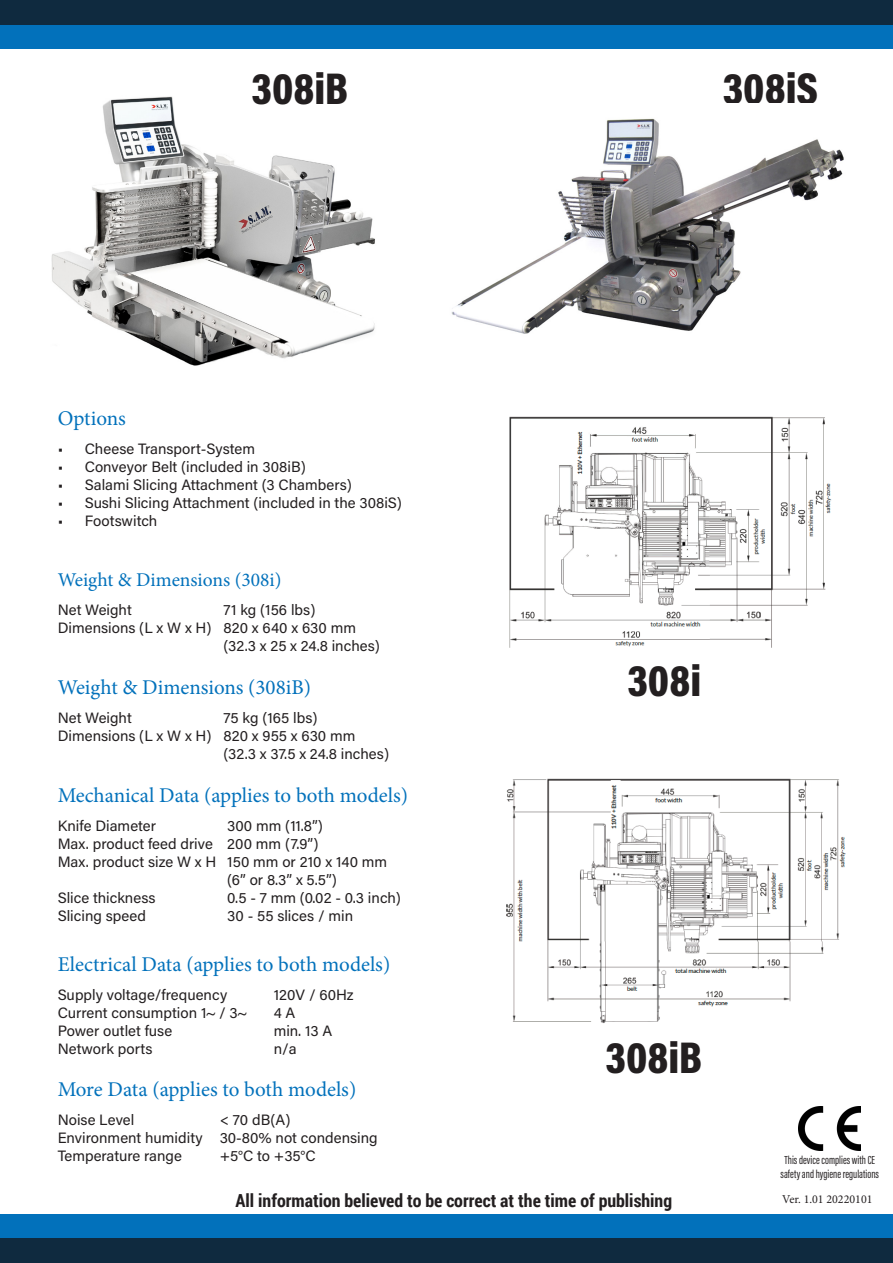
<style>
.page{position:relative;width:893px;height:1263px;background:#fff}
.page>*{position:absolute;margin:0;border:0;box-sizing:border-box;transform-origin:0 0}
.t1{font:45px "Acumin Variable Concept";color:#231f20}
.t2{font:21px "Minion Pro";color:#0271bb}
.t3{font:19.5px "Minion Pro";color:#0271bb}
.t4{font:700 18px "Roboto Condensed";color:#231f20}
.t5{font:15px "Acumin Variable Concept";color:#231f20}
.t6{font:12px "Acumin Variable Concept";color:#231f20}
.t7{font:12px "Minion Pro";color:#231f20}
.s1{font-family:"Helvetica"}
</style>
<div class="page">
<div style="left:0;top:24px;width:893px;height:25px;background:#0271bb"></div>
<div style="left:0;top:1214px;width:893px;height:24px;background:#0271bb"></div>
<div style="left:0;top:0;width:893px;height:24px;background:#0f2a3f"></div>
<div style="left:0;top:1238px;width:893px;height:25px;background:#0f2a3f"></div>
<img style="left:51px;top:96px;width:324px;height:270px">
<img style="left:509px;top:416px;width:323px;height:232px">
<img style="left:506px;top:778px;width:340px;height:245px">
<img style="left:451px;top:118px;width:393px;height:216px">
<img style="left:799px;top:1106px;width:62px;height:44px">
<p class="t1" style="left:251px;top:57px;width:98px">308iB</p>
<p class="t1" style="left:723px;top:57px;width:97px">308iS</p>
<p class="t2" style="left:58px;top:404px;width:70px">Options</p>
<p class="t5" style="left:58px;top:438px;width:199px">• Cheese Transport-System</p>
<p class="t5" style="left:58px;top:456px;width:250px">• Conveyor Belt (included in 308iB)</p>
<p class="t5" style="left:58px;top:474px;width:296px">• Salami Slicing Attachment (3 Chambers)</p>
<p class="t5" style="left:58px;top:492px;width:346px">• Sushi Slicing Attachment (included in the 308iS)</p>
<p class="t5" style="left:58px;top:510px;width:101px">• Footswitch</p>
<p class="t3" style="left:58px;top:567px;width:225px">Weight &amp; Dimensions (308i)</p>
<p class="t5" style="left:58px;top:599px;width:76px">Net Weight</p>
<p class="t5" style="left:223px;top:599px;width:93px">71 kg (156 lbs)</p>
<p class="t5" style="left:58px;top:617px;width:300px">Dimensions (L x W x H) 820 x 640 x 630 mm</p>
<p class="t5" style="left:223px;top:635px;width:158px">(32.3 x 25 x 24.8 inches)</p>
<p class="t2" style="left:58px;top:673px;width:255px">Weight &amp; Dimensions (308iB)</p>
<p class="t5" style="left:58px;top:707px;width:76px">Net Weight</p>
<p class="t5" style="left:223px;top:707px;width:96px">75 kg (165 lbs)</p>
<p class="t5" style="left:58px;top:725px;width:299px">Dimensions (L x W x H) 820 x 955 x 630 mm</p>
<p class="t5" style="left:223px;top:743px;width:167px">(32.3 x 37.5 x 24.8 inches)</p>
<p class="t2" style="left:58px;top:781px;width:352px">Mechanical Data (applies to both models)</p>
<p class="t5" style="left:58px;top:816px;width:100px">Knife Diameter</p>
<p class="t5" style="left:227px;top:816px;width:97px">300 mm (11.8”)</p>
<p class="t5" style="left:58px;top:834px;width:262px">Max. product feed drive 200 mm (7.9”)</p>
<p class="t5" style="left:58px;top:852px;width:331px">Max. product size W x H 150 mm or 210 x 140 mm</p>
<p class="t5" style="left:227px;top:870px;width:111px">(6” or 8.3” x 5.5”)</p>
<p class="t5" style="left:58px;top:888px;width:100px">Slice thickness</p>
<p class="t5" style="left:227px;top:888px;width:175px">0.5 - 7 mm (0.02 - 0.3 inch)</p>
<p class="t5" style="left:58px;top:906px;width:90px">Slicing speed</p>
<p class="t5" style="left:227px;top:906px;width:127px">30 - 55 slices / min</p>
<p class="t2" style="left:58px;top:950px;width:334px">Electrical Data (applies to both models)</p>
<p class="t5" style="left:58px;top:984px;width:171px">Supply voltage/frequency</p>
<p class="t5" style="left:274px;top:984px;width:82px">120V / 60Hz</p>
<p class="t5" style="left:58px;top:1002px;width:190px">Current consumption 1<span class="s1">~</span> / 3<span class="s1">~</span></p>
<p class="t5" style="left:274px;top:1002px;width:23px">4A</p>
<p class="t5" style="left:58px;top:1020px;width:116px">Power outlet fuse</p>
<p class="t5" style="left:274px;top:1020px;width:60px">min. 13 A</p>
<p class="t5" style="left:58px;top:1038px;width:96px">Network ports</p>
<p class="t5" style="left:274px;top:1038px;width:25px">n/a</p>
<p class="t2" style="left:58px;top:1075px;width:300px">More Data (applies to both models)</p>
<p class="t5" style="left:58px;top:1109px;width:78px">Noise Level</p>
<p class="t5" style="left:220px;top:1109px;width:72px">&lt; 70 dB(A)</p>
<p class="t5" style="left:58px;top:1127px;width:322px">Environment humidity 30-80% not condensing</p>
<p class="t5" style="left:58px;top:1145px;width:126px">Temperature range</p>
<p class="t5" style="left:220px;top:1145px;width:98px">+5°C to +35°C</p>
<p class="t1" style="left:627px;top:650px;width:75px">308i</p>
<p class="t1" style="left:606px;top:1026px;width:98px">308iB</p>
<p class="t6" style="left:784px;top:1151px;width:92px">This device complies with CE</p>
<p class="t6" style="left:781px;top:1166px;width:100px">safety and hygiene regulations</p>
<p class="t4" style="left:236px;top:1188px;width:438px">All information believed to be correct at the time of publishing</p>
<p class="t7" style="left:782px;top:1191px;width:92px">Ver. 1.01 20220101</p>
</div>
